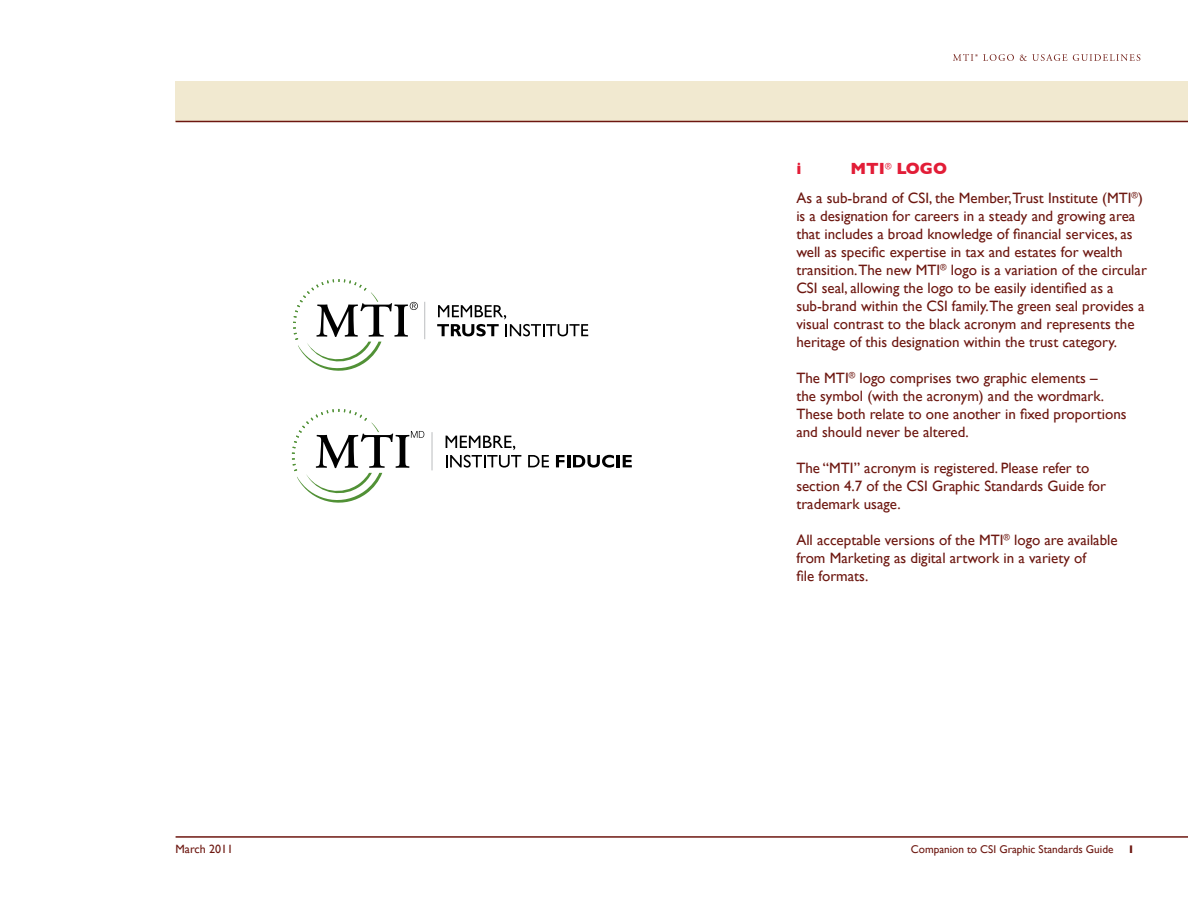
<style>
.page{position:relative;width:1188px;height:918px;background:#fff}
.page>*{position:absolute;margin:0;border:0;box-sizing:border-box;transform-origin:0 0}
.t1{font:700 16.5px "Gill Sans";color:#e21d37}
.t2{font:15px/18px "Gill Sans";color:#6d1710}
.t3{font:12px "Gill Sans";letter-spacing:.025em;color:#6d1710}
.t4{font:12px "Gill Sans";color:#6d1710}
.t5{font:11.25px "Gill Sans";color:#6d1710}
.t6{font:700 11.25px "Gill Sans";color:#6d1710}
.s1{font-weight:700}
</style>
<div class="page">
<div style="left:176px;top:81px;width:1012px;height:40px;background:#f1e9d0"></div>
<hr style="left:176px;top:121px;width:1012px;height:1px;background:#6d1710">
<hr style="left:176px;top:836px;width:1012px;height:2px;background:#6d1710">
<svg style="left:437px;top:305px;width:151px;height:31px"></svg>
<hr style="left:424px;top:302px;width:1px;height:37px;background:#bbbdbf">
<svg style="left:293px;top:279px;width:125px;height:92px"></svg>
<svg style="left:446px;top:436px;width:75px;height:32px"></svg>
<svg style="left:528px;top:455px;width:21px;height:12px"></svg>
<svg style="left:556px;top:455px;width:76px;height:13px"></svg>
<hr style="left:432px;top:432px;width:1px;height:38px;background:#bbbdbf">
<svg style="left:292px;top:409px;width:132px;height:94px"></svg>
<svg style="left:953px;top:54px;width:187px;height:7px"></svg>
<p class="t1" style="left:796px;top:159px;width:7px">i</p>
<p class="t1" style="left:850px;top:159px;width:98px">MTI<sup>®</sup> LOGO</p>
<p class="t2" style="left:796px;top:188px;width:352px">As a sub-brand of CSI, the Member,Trust Institute (MTI<sup>®</sup>) is a designation for careers in a steady and growing area that includes a broad knowledge of financial services, as well as specific expertise in tax and estates for wealth transition.The new MTI<sup>®</sup> logo is a variation of the circular CSI seal, allowing the logo to be easily identified as a sub-brand within the CSI family.The green seal provides a visual contrast to the black acronym and represents the heritage of this designation within the trust category.</p>
<p class="t2" style="left:796px;top:368px;width:332px">The MTI<sup>®</sup> logo comprises two graphic elements –<br>the symbol (with the acronym) and the wordmark.<br>These both relate to one another in fixed proportions and should never be altered.</p>
<p class="t2" style="left:796px;top:458px;width:311px">The “MTI” acronym is registered. Please refer to section 4.7 of the CSI Graphic Standards Guide for trademark usage.</p>
<p class="t2" style="left:796px;top:530px;width:323px">All acceptable versions of the MTI<sup>®</sup> logo are available from Marketing as digital artwork in a variety of<br>file formats.</p>
<p class="t4" style="left:176px;top:842px;width:59px">March 2011</p>
<p class="t5" style="left:911px;top:843px;width:204px">Companion to CSI Graphic Standards Guide</p>
<p class="t6" style="left:1128px;top:843px;width:8px">1</p>
<p class="t3" style="left:964px;top:842px;width:179px">Appendix: Designation Logos <span class="s1">71</span></p>
</div>
